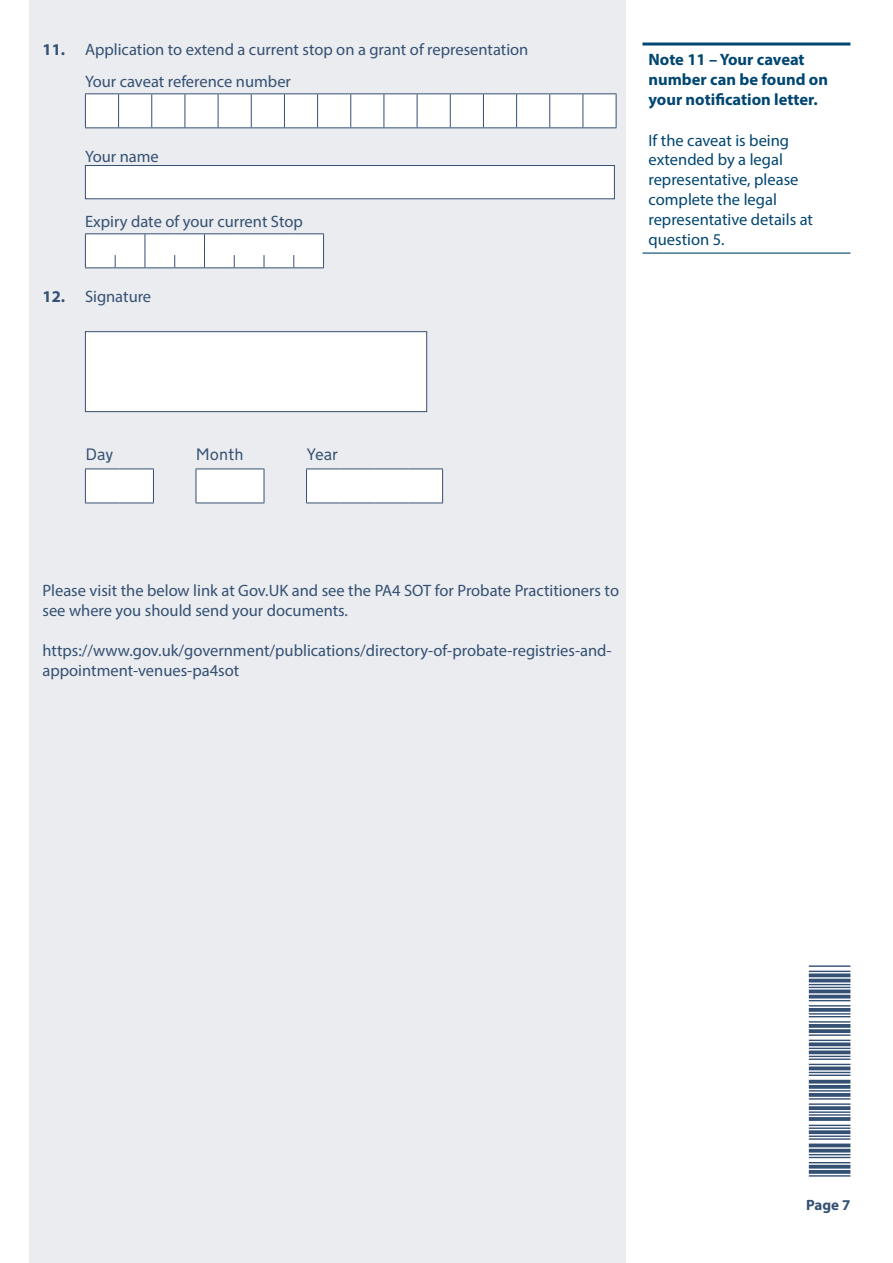
<style>
.page{position:relative;width:893px;height:1263px;background:#fff}
.page>*{position:absolute;margin:0;border:0;box-sizing:border-box;transform-origin:0 0}
.Text{font:55.5px "Free 3 of 9 Extended";color:#345073}
.Text_-_closed_up{font:16.5px/19.8px "Myriad Pro";color:#345073}
.Text-2{font:16.5px/19.8px "Myriad Pro";color:#004672}
.Text-3{font:700 16.5px/19.8px "Myriad Pro";color:#004672}
.t1{font:300 16.5px "NTA";color:#345073}
.t2{font:700 15px "Myriad Pro";color:#345073}
.s1{font-weight:700}
</style>
<div class="page">
<div style="left:29px;top:0;width:596px;height:1263px;background:#eaecef"></div>
<hr style="left:642px;top:43px;width:208px;height:3px;background:#004672">
<hr style="left:642px;top:253px;width:208px;height:1px;background:#004672">
<div style="left:86px;top:94px;width:530px;height:33px;background:#fff"></div>
<hr style="left:85px;top:93px;width:34px;height:1px;background:#345073">
<hr style="left:85px;top:94px;width:1px;height:33px;background:#345073">
<hr style="left:119px;top:93px;width:33px;height:1px;background:#345073">
<hr style="left:118px;top:94px;width:1px;height:33px;background:#345073">
<hr style="left:152px;top:93px;width:33px;height:1px;background:#345073">
<hr style="left:151px;top:94px;width:1px;height:33px;background:#345073">
<hr style="left:185px;top:93px;width:33px;height:1px;background:#345073">
<hr style="left:185px;top:94px;width:1px;height:33px;background:#345073">
<hr style="left:218px;top:93px;width:33px;height:1px;background:#345073">
<hr style="left:218px;top:94px;width:1px;height:33px;background:#345073">
<hr style="left:251px;top:93px;width:33px;height:1px;background:#345073">
<hr style="left:251px;top:94px;width:1px;height:33px;background:#345073">
<hr style="left:284px;top:93px;width:34px;height:1px;background:#345073">
<hr style="left:284px;top:94px;width:1px;height:33px;background:#345073">
<hr style="left:318px;top:93px;width:33px;height:1px;background:#345073">
<hr style="left:317px;top:94px;width:1px;height:33px;background:#345073">
<hr style="left:351px;top:93px;width:33px;height:1px;background:#345073">
<hr style="left:350px;top:94px;width:1px;height:33px;background:#345073">
<hr style="left:384px;top:93px;width:33px;height:1px;background:#345073">
<hr style="left:384px;top:94px;width:1px;height:33px;background:#345073">
<hr style="left:417px;top:93px;width:33px;height:1px;background:#345073">
<hr style="left:417px;top:94px;width:1px;height:33px;background:#345073">
<hr style="left:450px;top:93px;width:33px;height:1px;background:#345073">
<hr style="left:450px;top:94px;width:1px;height:33px;background:#345073">
<hr style="left:483px;top:93px;width:34px;height:1px;background:#345073">
<hr style="left:483px;top:94px;width:1px;height:33px;background:#345073">
<hr style="left:517px;top:93px;width:33px;height:1px;background:#345073">
<hr style="left:516px;top:94px;width:1px;height:33px;background:#345073">
<hr style="left:550px;top:93px;width:33px;height:1px;background:#345073">
<hr style="left:549px;top:94px;width:1px;height:33px;background:#345073">
<hr style="left:583px;top:93px;width:33px;height:1px;background:#345073">
<hr style="left:583px;top:94px;width:1px;height:33px;background:#345073">
<hr style="left:616px;top:94px;width:1px;height:33px;background:#345073">
<hr style="left:85px;top:127px;width:34px;height:1px;background:#345073">
<hr style="left:119px;top:127px;width:33px;height:1px;background:#345073">
<hr style="left:152px;top:127px;width:33px;height:1px;background:#345073">
<hr style="left:185px;top:127px;width:33px;height:1px;background:#345073">
<hr style="left:218px;top:127px;width:33px;height:1px;background:#345073">
<hr style="left:251px;top:127px;width:33px;height:1px;background:#345073">
<hr style="left:284px;top:127px;width:34px;height:1px;background:#345073">
<hr style="left:318px;top:127px;width:33px;height:1px;background:#345073">
<hr style="left:351px;top:127px;width:33px;height:1px;background:#345073">
<hr style="left:384px;top:127px;width:33px;height:1px;background:#345073">
<hr style="left:417px;top:127px;width:33px;height:1px;background:#345073">
<hr style="left:450px;top:127px;width:33px;height:1px;background:#345073">
<hr style="left:483px;top:127px;width:34px;height:1px;background:#345073">
<hr style="left:517px;top:127px;width:33px;height:1px;background:#345073">
<hr style="left:550px;top:127px;width:33px;height:1px;background:#345073">
<hr style="left:583px;top:127px;width:33px;height:1px;background:#345073">
<div style="left:85px;top:165px;width:530px;height:34px;background:#fff;border:1px solid #345073"></div>
<svg style="left:85px;top:233px;width:239px;height:35px"></svg>
<div style="left:85px;top:331px;width:342px;height:81px;background:#fff;border:1px solid #345073"></div>
<svg style="left:86px;top:469px;width:356px;height:34px"></svg>
<hr style="left:85px;top:468px;width:34px;height:1px;background:#345073">
<hr style="left:85px;top:469px;width:1px;height:34px;background:#345073">
<hr style="left:119px;top:468px;width:35px;height:1px;background:#345073">
<hr style="left:153px;top:469px;width:1px;height:34px;background:#345073">
<hr style="left:85px;top:503px;width:34px;height:1px;background:#345073">
<hr style="left:119px;top:503px;width:35px;height:1px;background:#345073">
<hr style="left:196px;top:468px;width:34px;height:1px;background:#345073">
<hr style="left:196px;top:469px;width:1px;height:34px;background:#345073">
<hr style="left:230px;top:468px;width:34px;height:1px;background:#345073">
<hr style="left:264px;top:469px;width:1px;height:34px;background:#345073">
<hr style="left:196px;top:503px;width:34px;height:1px;background:#345073">
<hr style="left:230px;top:503px;width:34px;height:1px;background:#345073">
<hr style="left:306px;top:468px;width:35px;height:1px;background:#345073">
<hr style="left:306px;top:469px;width:1px;height:34px;background:#345073">
<hr style="left:341px;top:468px;width:34px;height:1px;background:#345073">
<hr style="left:375px;top:468px;width:34px;height:1px;background:#345073">
<hr style="left:409px;top:468px;width:34px;height:1px;background:#345073">
<hr style="left:442px;top:469px;width:1px;height:34px;background:#345073">
<hr style="left:306px;top:503px;width:35px;height:1px;background:#345073">
<hr style="left:341px;top:503px;width:34px;height:1px;background:#345073">
<hr style="left:375px;top:503px;width:34px;height:1px;background:#345073">
<hr style="left:409px;top:503px;width:34px;height:1px;background:#345073">
<p class="Text_-_closed_up" style="left:43px;top:39px;width:487px"><span class="s1">11.</span> Application to extend a current stop on a grant of representation</p>
<p class="Text_-_closed_up" style="left:85px;top:72px;width:207px">Your caveat reference number</p>
<p class="Text_-_closed_up" style="left:85px;top:146px;width:75px">Your name</p>
<p class="Text_-_closed_up" style="left:85px;top:212px;width:219px">Expiry date of your current Stop</p>
<p class="Text_-_closed_up" style="left:43px;top:286px;width:110px"><span class="s1">12.</span> Signature</p>
<p class="Text-3" style="left:648px;top:49px;width:181px">Note 11 – Your caveat number can be found on your notification letter.</p>
<p class="Text-2" style="left:648px;top:130px;width:166px">If the caveat is being extended by a legal representative, please complete the legal representative details at question 5.</p>
<p class="t1" style="left:85px;top:445px;width:29px">Day</p>
<p class="t1" style="left:196px;top:445px;width:49px">Month</p>
<p class="t1" style="left:307px;top:445px;width:33px">Year</p>
<p class="Text_-_closed_up" style="left:43px;top:581px;width:578px">Please visit the below link at Gov.UK and see the PA4 SOT for Probate Practitioners to see where you should send your documents.</p>
<p class="Text_-_closed_up" style="left:43px;top:640px;width:571px">https://www.gov.uk/government/publications/directory-of-probate-registries-and&shy;appointment-venues-pa4sot</p>
<p class="Text" style="left:860px;top:965px;width:214px;rotate:90deg">*PA8A0820*</p>
<p class="t2" style="left:806px;top:1195px;width:46px">Page 7</p>
</div>
